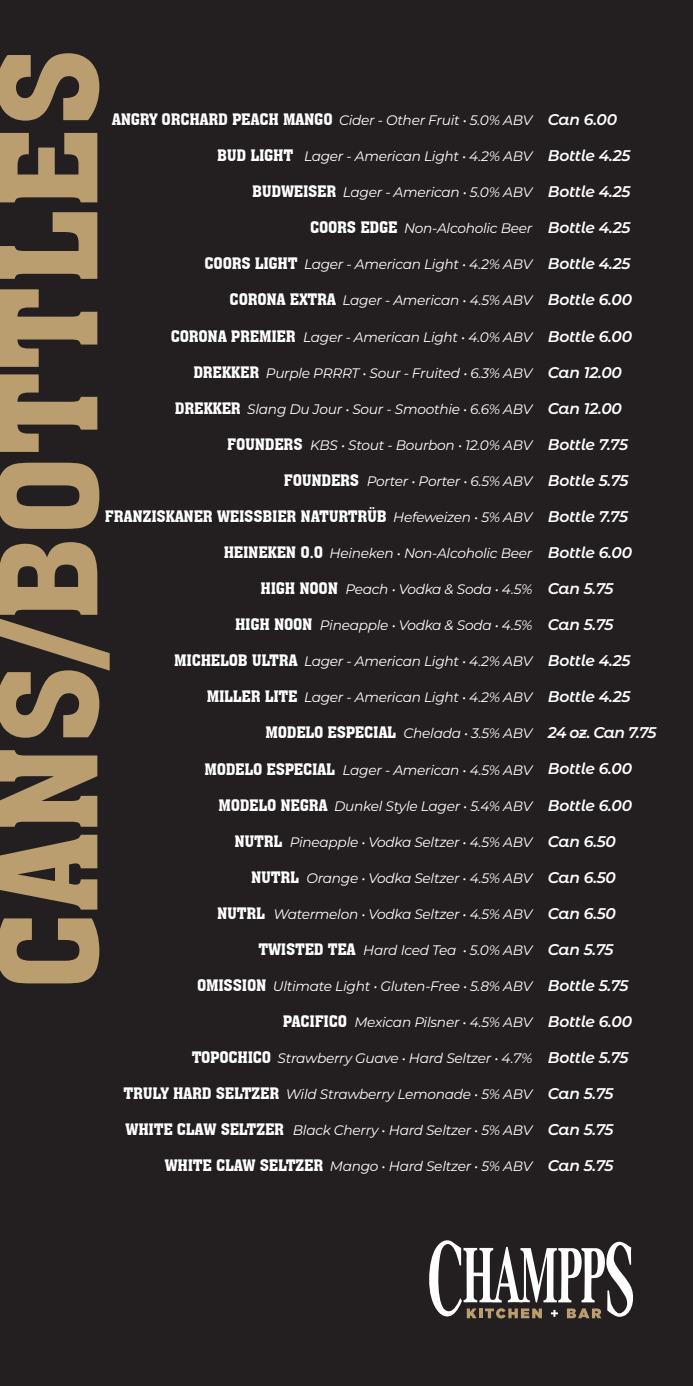
<style>
.page{position:relative;width:693px;height:1386px;background:#231f20}
.page>*{position:absolute;margin:0;border:0;box-sizing:border-box;transform-origin:0 0}
.t1{font:132.83px "Aachen BT";color:#ba9e6f}
.t2{font:italic 600 15.4px "Montserrat Alternates";letter-spacing:-.02em;color:#fff}
.t3{font:15.4px "Aachen BT";letter-spacing:-.02em;color:#fff}
.t4{font:italic 13.83px "Montserrat";letter-spacing:-.02em;color:#fff}
.s1{font-family:"Aachen BT";font-style:normal;font-size:15.4px}
.s2{font-family:"Montserrat";font-style:italic;font-size:13.83px}
</style>
<div class="page">
<svg style="left:429px;top:1240px;width:205px;height:79px"></svg>
<p class="t1" style="left:-35px;top:991px;width:945px;rotate:-90deg">CANS/BOTTLES</p>
<p class="t4" style="left:112px;top:111px;width:422px"><span class="s1">ANGRY ORCHARD PEACH MANGO</span> Cider - Other Fruit • 5.0% ABV</p>
<p class="t4" style="left:217px;top:147px;width:317px"><span class="s1">BUD LIGHT</span> Lager - American Light • 4.2% ABV</p>
<p class="t4" style="left:252px;top:183px;width:282px"><span class="s1">BUDWEISER</span> Lager - American • 5.0% ABV</p>
<p class="t4" style="left:310px;top:219px;width:224px"><span class="s1">COORS EDGE</span> Non-Alcoholic Beer</p>
<p class="t4" style="left:205px;top:255px;width:329px"><span class="s1">COORS LIGHT</span> Lager - American Light • 4.2% ABV</p>
<p class="t4" style="left:230px;top:291px;width:304px"><span class="s1">CORONA EXTRA</span> Lager - American • 4.5% ABV</p>
<p class="t4" style="left:171px;top:327px;width:363px"><span class="s1">CORONA PREMIER</span> Lager - American Light • 4.0% ABV</p>
<p class="t4" style="left:193px;top:363px;width:341px"><span class="s1">DREKKER</span> Purple PRRRT • Sour - Fruited • 6.3% ABV</p>
<p class="t4" style="left:175px;top:399px;width:359px"><span class="s1">DREKKER</span> Slang Du Jour • Sour - Smoothie • 6.6% ABV</p>
<p class="t4" style="left:227px;top:435px;width:307px"><span class="s1">FOUNDERS</span> KBS • Stout - Bourbon • 12.0% ABV</p>
<p class="t4" style="left:284px;top:471px;width:250px"><span class="s1">FOUNDERS</span> Porter • Porter • 6.5% ABV</p>
<p class="t3" style="left:105px;top:507px;width:429px">FRANZISKANER WEISSBIER NATURTRÜB <span class="s2">Hefeweizen • 5% ABV</span></p>
<p class="t4" style="left:224px;top:544px;width:310px"><span class="s1">HEINEKEN 0.0</span> Heineken • Non-Alcoholic Beer</p>
<p class="t4" style="left:261px;top:580px;width:273px"><span class="s1">HIGH NOON</span> Peach • Vodka &amp; Soda • 4.5%</p>
<p class="t4" style="left:235px;top:616px;width:299px"><span class="s1">HIGH NOON</span> Pineapple • Vodka &amp; Soda • 4.5%</p>
<p class="t4" style="left:174px;top:652px;width:360px"><span class="s1">MICHELOB ULTRA</span> Lager - American Light • 4.2% ABV</p>
<p class="t4" style="left:207px;top:688px;width:327px"><span class="s1">MILLER LITE</span> Lager - American Light • 4.2% ABV</p>
<p class="t4" style="left:265px;top:724px;width:268px"><span class="s1">MODELO ESPECIAL</span> Chelada • 3.5% ABV</p>
<p class="t4" style="left:204px;top:760px;width:330px"><span class="s1">MODELO ESPECIAL</span> Lager - American • 4.5% ABV</p>
<p class="t4" style="left:218px;top:796px;width:316px"><span class="s1">MODELO NEGRA</span> Dunkel Style Lager • 5.4% ABV</p>
<p class="t4" style="left:234px;top:832px;width:300px"><span class="s1">NUTRL</span> Pineapple • Vodka Seltzer • 4.5% ABV</p>
<p class="t4" style="left:251px;top:868px;width:283px"><span class="s1">NUTRL</span> Orange • Vodka Seltzer • 4.5% ABV</p>
<p class="t4" style="left:217px;top:904px;width:317px"><span class="s1">NUTRL</span> Watermelon • Vodka Seltzer • 4.5% ABV</p>
<p class="t4" style="left:258px;top:941px;width:275px"><span class="s1">TWISTED TEA</span> Hard Iced Tea • 5.0% ABV</p>
<p class="t4" style="left:197px;top:977px;width:337px"><span class="s1">OMISSION</span> Ultimate Light • Gluten-Free • 5.8% ABV</p>
<p class="t4" style="left:283px;top:1013px;width:251px"><span class="s1">PACIFICO</span> Mexican Pilsner • 4.5% ABV</p>
<p class="t4" style="left:192px;top:1049px;width:342px"><span class="s1">TOPOCHICO</span> Strawberry Guave • Hard Seltzer • 4.7%</p>
<p class="t4" style="left:124px;top:1085px;width:410px"><span class="s1">TRULY HARD SELTZER</span> Wild Strawberry Lemonade • 5% ABV</p>
<p class="t4" style="left:126px;top:1121px;width:408px"><span class="s1">WHITE CLAW SELTZER</span> Black Cherry • Hard Seltzer • 5% ABV</p>
<p class="t4" style="left:165px;top:1157px;width:369px"><span class="s1">WHITE CLAW SELTZER</span> Mango • Hard Seltzer • 5% ABV</p>
<p class="t2" style="left:548px;top:109px;width:71px">Can 6.00</p>
<p class="t2" style="left:548px;top:145px;width:84px">Bottle 4.25</p>
<p class="t2" style="left:548px;top:181px;width:84px">Bottle 4.25</p>
<p class="t2" style="left:548px;top:217px;width:84px">Bottle 4.25</p>
<p class="t2" style="left:548px;top:253px;width:84px">Bottle 4.25</p>
<p class="t2" style="left:548px;top:289px;width:86px">Bottle 6.00</p>
<p class="t2" style="left:548px;top:325px;width:86px">Bottle 6.00</p>
<p class="t2" style="left:548px;top:361px;width:76px">Can 12.00</p>
<p class="t2" style="left:548px;top:397px;width:76px">Can 12.00</p>
<p class="t2" style="left:548px;top:433px;width:82px">Bottle 7.75</p>
<p class="t2" style="left:548px;top:469px;width:82px">Bottle 5.75</p>
<p class="t2" style="left:548px;top:506px;width:82px">Bottle 7.75</p>
<p class="t2" style="left:548px;top:542px;width:86px">Bottle 6.00</p>
<p class="t2" style="left:548px;top:578px;width:67px">Can 5.75</p>
<p class="t2" style="left:548px;top:614px;width:67px">Can 5.75</p>
<p class="t2" style="left:548px;top:650px;width:84px">Bottle 4.25</p>
<p class="t2" style="left:548px;top:686px;width:84px">Bottle 4.25</p>
<p class="t2" style="left:548px;top:722px;width:110px">24 oz. Can 7.75</p>
<p class="t2" style="left:548px;top:758px;width:86px">Bottle 6.00</p>
<p class="t2" style="left:548px;top:794px;width:86px">Bottle 6.00</p>
<p class="t2" style="left:548px;top:830px;width:70px">Can 6.50</p>
<p class="t2" style="left:548px;top:866px;width:70px">Can 6.50</p>
<p class="t2" style="left:548px;top:902px;width:70px">Can 6.50</p>
<p class="t2" style="left:548px;top:938px;width:67px">Can 5.75</p>
<p class="t2" style="left:548px;top:975px;width:82px">Bottle 5.75</p>
<p class="t2" style="left:548px;top:1011px;width:86px">Bottle 6.00</p>
<p class="t2" style="left:548px;top:1047px;width:82px">Bottle 5.75</p>
<p class="t2" style="left:548px;top:1083px;width:67px">Can 5.75</p>
<p class="t2" style="left:548px;top:1119px;width:67px">Can 5.75</p>
<p class="t2" style="left:548px;top:1155px;width:67px">Can 5.75</p>
</div>
